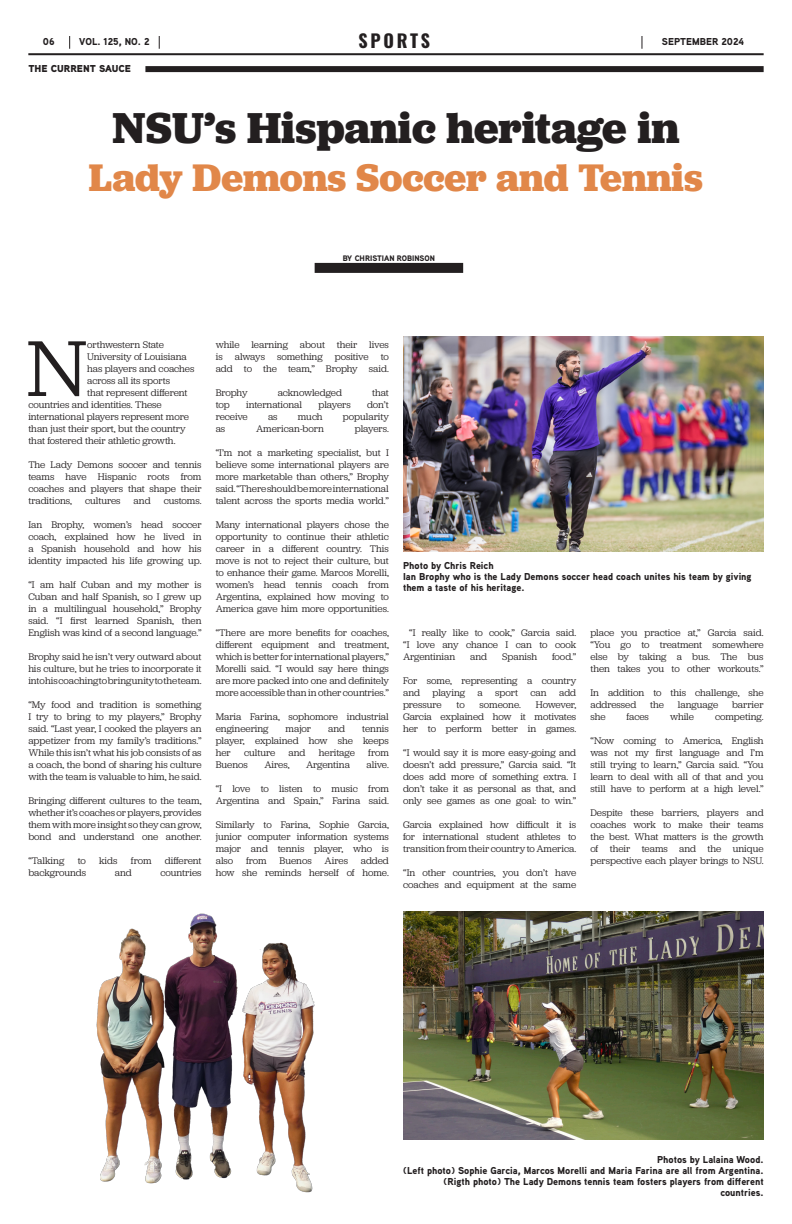
<style>
.page{position:relative;width:792px;height:1224px;background:#fff}
.page>*{position:absolute;margin:0;border:0;box-sizing:border-box;transform-origin:0 0}
.Drop_cap_body{font:82.3px "Jubilat";color:#231f20}
.Header_32pt{font:700 45px "Jubilat";color:#231f20}
.Header_32pt-2{font:700 40px "Jubilat";color:#e18749}
.Category{font:18px "Oswald";letter-spacing:.15em;color:#231f20}
.Body{font:10px/12px "Jubilat";letter-spacing:-.005em;color:#231f20;text-align:justify}
.Photo_text_right{font:900 10px/11px "Aaux Next";color:#231f20}
.Drop_cap_body-2{font:10px "Jubilat";color:#231f20}
.Category-2{font:900 10px "Aaux Next";color:#231f20}
.Story_by{font:900 8px "Aaux Next";color:#231f20}
</style>
<div class="page">
<hr style="left:28px;top:53px;width:736px;height:2px;background:#231f20">
<svg style="left:69px;top:36px;width:1px;height:13px"></svg>
<svg style="left:159px;top:36px;width:1px;height:13px"></svg>
<svg style="left:641px;top:36px;width:1px;height:13px"></svg>
<div style="left:145px;top:66px;width:619px;height:6px;background:#231f20"></div>
<div style="left:315px;top:263px;width:148px;height:10px;background:#231f20"></div>
<img style="left:403px;top:336px;width:361px;height:216px">
<img style="left:403px;top:912px;width:361px;height:228px">
<img style="left:96px;top:913px;width:219px;height:280px">
<p class="Category" style="left:359px;top:24px;width:73px">SPORTS</p>
<p class="Photo_text_right" style="left:43px;top:36px;width:13px">06</p>
<p class="Photo_text_right" style="left:79px;top:36px;width:72px">VOL. 125, NO. 2</p>
<p class="Photo_text_right" style="left:662px;top:36px;width:84px">SEPTEMBER 2024</p>
<p class="Category-2" style="left:28px;top:61px;width:104px">THE CURRENT SAUCE</p>
<p class="Header_32pt" style="left:112px;top:99px;width:569px">NSU’s Hispanic heritage in</p>
<p class="Header_32pt-2" style="left:89px;top:152px;width:616px">Lady Demons Soccer and Tennis</p>
<p class="Story_by" style="left:343px;top:252px;width:94px">BY CHRISTIAN ROBINSON</p>
<p class="Drop_cap_body" style="left:27px;top:317px;width:62px">N</p>
<p class="Drop_cap_body-2" style="left:87px;top:338px;width:78px">orthwestern State</p>
<p class="Drop_cap_body-2" style="left:87px;top:350px;width:101px">University of Louisiana</p>
<p class="Drop_cap_body-2" style="left:87px;top:362px;width:109px">has players and coaches</p>
<p class="Drop_cap_body-2" style="left:87px;top:374px;width:84px">across all its sports</p>
<p class="Drop_cap_body-2" style="left:87px;top:386px;width:102px">that represent different</p>
<p class="Drop_cap_body-2" style="left:28px;top:398px;width:135px">countries and identities. These</p>
<p class="Drop_cap_body-2" style="left:28px;top:410px;width:162px">international players represent more</p>
<p class="Drop_cap_body-2" style="left:28px;top:422px;width:159px">than just their sport, but the country</p>
<p class="Drop_cap_body-2" style="left:28px;top:434px;width:149px">that fostered their athletic growth.</p>
<p class="Body" style="left:28px;top:458px;width:175px">The Lady Demons soccer and tennis teams have Hispanic roots from coaches and players that shape their traditions,</p>
<p class="Body" style="left:85px;top:494px;width:37px">cultures</p>
<p class="Body" style="left:134px;top:494px;width:19px">and</p>
<p class="Body" style="left:164px;top:494px;width:39px">customs.</p>
<p class="Body" style="left:28px;top:518px;width:175px">Ian Brophy, women’s head soccer coach, explained how he lived in a Spanish household and how his identity impacted his life growing up.</p>
<p class="Body" style="left:28px;top:578px;width:175px">“I am half Cuban and my mother is Cuban and half Spanish, so I grew up in a multilingual household,” Brophy said. “I first learned Spanish, then English was kind of a second language.”</p>
<p class="Body" style="left:28px;top:650px;width:175px">Brophy said he isn’t very outward about his culture, but he tries to incorporate it into his coaching to bring unity to the team.</p>
<p class="Body" style="left:28px;top:698px;width:175px">“My food and tradition is something I try to bring to my players,” Brophy said. “Last year, I cooked the players an appetizer from my family’s traditions.” While this isn’t what his job consists of as a coach, the bond of sharing his culture with the team is valuable to him, he said.</p>
<p class="Body" style="left:28px;top:794px;width:175px">Bringing different cultures to the team, whether it’s coaches or players, provides them with more insight so they can grow, bond and understand one another.</p>
<p class="Body" style="left:28px;top:854px;width:37px">“Talking</p>
<p class="Body" style="left:78px;top:854px;width:10px">to</p>
<p class="Body" style="left:99px;top:854px;width:20px">kids</p>
<p class="Body" style="left:131px;top:854px;width:22px">from</p>
<p class="Body" style="left:165px;top:854px;width:38px">different</p>
<p class="Body" style="left:28px;top:866px;width:59px">backgrounds</p>
<p class="Body" style="left:115px;top:866px;width:19px">and</p>
<p class="Body" style="left:160px;top:866px;width:43px">countries</p>
<p class="Body" style="left:216px;top:338px;width:175px">while learning about their lives is always something positive to add to the team,” Brophy said.</p>
<p class="Body" style="left:216px;top:386px;width:33px">Brophy</p>
<p class="Body" style="left:278px;top:386px;width:66px">acknowledged</p>
<p class="Body" style="left:372px;top:386px;width:18px">that</p>
<p class="Body" style="left:216px;top:398px;width:16px">top</p>
<p class="Body" style="left:246px;top:398px;width:58px">international</p>
<p class="Body" style="left:319px;top:398px;width:34px">players</p>
<p class="Body" style="left:367px;top:398px;width:23px">don’t</p>
<p class="Body" style="left:216px;top:410px;width:34px">receive</p>
<p class="Body" style="left:268px;top:410px;width:11px">as</p>
<p class="Body" style="left:298px;top:410px;width:26px">much</p>
<p class="Body" style="left:343px;top:410px;width:47px">popularity</p>
<p class="Body" style="left:216px;top:422px;width:11px">as</p>
<p class="Body" style="left:256px;top:422px;width:69px">American-born</p>
<p class="Body" style="left:355px;top:422px;width:36px">players.</p>
<p class="Body" style="left:216px;top:446px;width:175px">“I’m not a marketing specialist, but I believe some international players are more marketable than others,” Brophy said. “There should be more international talent across the sports media world.”</p>
<p class="Body" style="left:216px;top:518px;width:175px">Many international players chose the opportunity to continue their athletic career in a different country. This move is not to reject their culture, but to enhance their game. Marcos Morelli, women’s head tennis coach from Argentina, explained how moving to America gave him more opportunities.</p>
<p class="Body" style="left:216px;top:626px;width:175px">“There are more benefits for coaches, different equipment and treatment, which is better for international players,” Morelli said. “I would say here things are more packed into one and definitely more accessible than in other countries.”</p>
<p class="Body" style="left:216px;top:710px;width:175px">Maria Farina, sophomore industrial engineering</p>
<p class="Body" style="left:216px;top:722px;width:175px;text-indent:147px">tennis player, explained how she keeps her</p>
<p class="Body" style="left:286px;top:722px;width:27px">major</p>
<p class="Body" style="left:328px;top:722px;width:19px">and</p>
<p class="Body" style="left:244px;top:746px;width:33px">culture</p>
<p class="Body" style="left:289px;top:746px;width:19px">and</p>
<p class="Body" style="left:319px;top:746px;width:38px">heritage</p>
<p class="Body" style="left:368px;top:746px;width:22px">from</p>
<p class="Body" style="left:216px;top:758px;width:34px">Buenos</p>
<p class="Body" style="left:264px;top:758px;width:27px">Aires,</p>
<p class="Body" style="left:306px;top:758px;width:45px">Argentina</p>
<p class="Body" style="left:366px;top:758px;width:24px">alive.</p>
<p class="Body" style="left:216px;top:782px;width:175px">“I love to listen to music from<br>Argentina and Spain,” Farina said.</p>
<p class="Body" style="left:216px;top:818px;width:175px">Similarly to Farina, Sophie Garcia, junior computer information systems major and tennis player, who is also</p>
<p class="Body" style="left:246px;top:854px;width:22px">from</p>
<p class="Body" style="left:280px;top:854px;width:34px">Buenos</p>
<p class="Body" style="left:325px;top:854px;width:25px">Aires</p>
<p class="Body" style="left:216px;top:854px;width:175px;text-align:right">added<br>how she reminds herself of home.</p>
<p class="Photo_text_right" style="left:403px;top:560px;width:92px">Photo by Chris Reich</p>
<p class="Photo_text_right" style="left:403px;top:571px;width:350px">Ian Brophy who is the Lady Demons soccer head coach unites his team by giving them a taste of his heritage.</p>
<p class="Body" style="left:403px;top:626px;width:175px;text-indent:6px">“I really like to cook,” Garcia said. “I love any chance I can to cook Argentinian</p>
<p class="Body" style="left:470px;top:650px;width:19px">and</p>
<p class="Body" style="left:502px;top:650px;width:36px">Spanish</p>
<p class="Body" style="left:552px;top:650px;width:26px">food.”</p>
<p class="Body" style="left:403px;top:674px;width:175px">For some, representing a country and playing a sport can add pressure</p>
<p class="Body" style="left:403px;top:698px;width:175px;text-indent:133px">However, Garcia explained how it motivates her to perform better in games.</p>
<p class="Body" style="left:403px;top:746px;width:175px">“I would say it is more easy-going and doesn’t add pressure,” Garcia said. “It does add more of something extra. I don’t take it as personal as that, and only see games as one goal: to win.”</p>
<p class="Body" style="left:403px;top:818px;width:175px">Garcia explained how difficult it is for international student athletes to transition from their country to America.</p>
<p class="Body" style="left:403px;top:866px;width:175px">“In other countries, you don’t have coaches and equipment at the same</p>
<p class="Body" style="left:457px;top:698px;width:10px">to</p>
<p class="Body" style="left:480px;top:698px;width:43px">someone.</p>
<p class="Body" style="left:590px;top:626px;width:175px">place you practice at,” Garcia said. “You go to treatment somewhere else by taking a bus. The bus then takes you to other workouts.”</p>
<p class="Body" style="left:590px;top:686px;width:175px">In addition to this challenge, she addressed</p>
<p class="Body" style="left:650px;top:698px;width:15px">the</p>
<p class="Body" style="left:678px;top:698px;width:42px">language</p>
<p class="Body" style="left:732px;top:698px;width:33px">barrier</p>
<p class="Body" style="left:590px;top:710px;width:17px">she</p>
<p class="Body" style="left:627px;top:710px;width:24px">faces</p>
<p class="Body" style="left:670px;top:710px;width:25px">while</p>
<p class="Body" style="left:715px;top:710px;width:50px">competing.</p>
<p class="Body" style="left:590px;top:734px;width:175px">“Now coming to America, English was not my first language and I’m still trying to learn,” Garcia said. “You learn to deal with all of that and you still have to perform at a high level.”</p>
<p class="Body" style="left:590px;top:806px;width:175px">Despite these barriers, players and coaches work to make their teams the best. What matters is the growth of their teams and the unique perspective each player brings to NSU.</p>
<p class="Photo_text_right" style="left:657px;top:1154px;width:108px">Photos by Lalaina Wood.</p>
<p class="Photo_text_right" style="left:403px;top:1165px;width:362px">(Left photo) Sophie Garcia, Marcos Morelli and Maria Farina are all from Argentina.</p>
<p class="Photo_text_right" style="left:444px;top:1176px;width:322px;text-align:right">(Rigth photo) The Lady Demons tennis team fosters players from different countries.</p>
</div>
